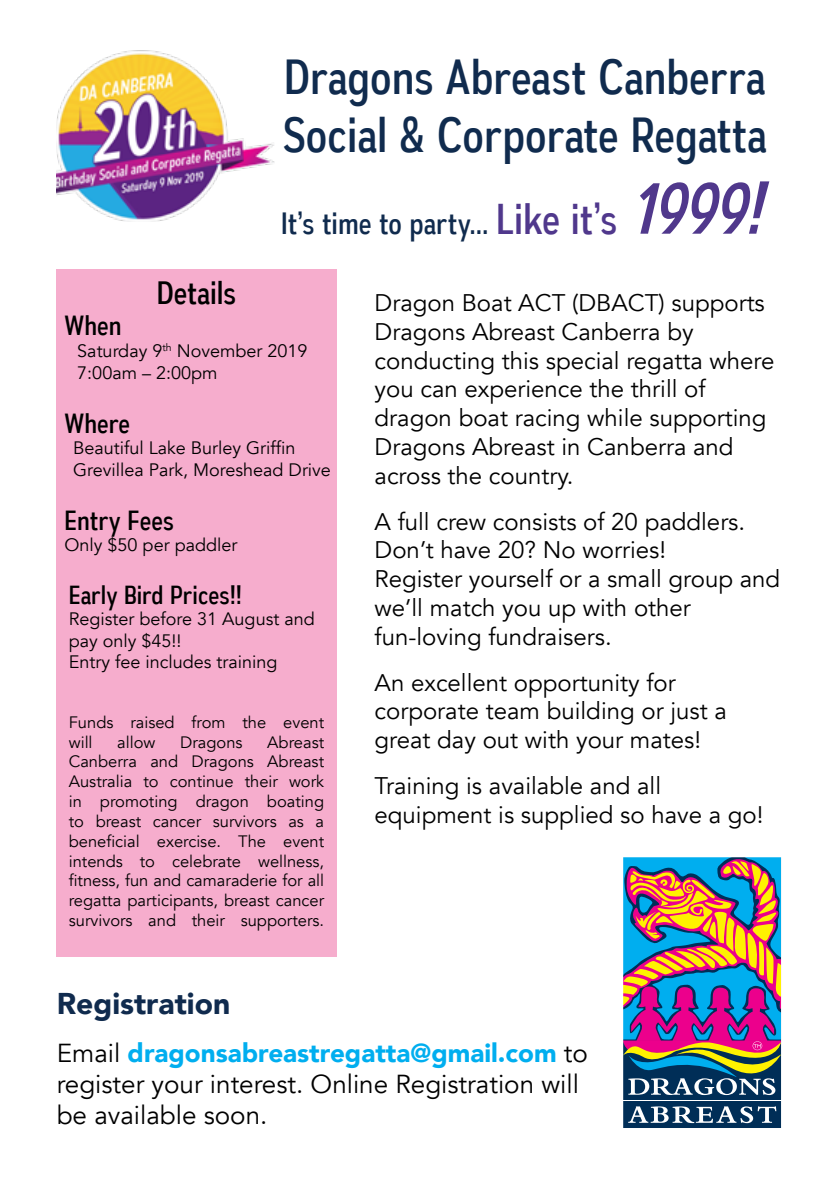
<style>
.page{position:relative;width:840px;height:1191px;background:#fff}
.page>*{position:absolute;margin:0;border:0;box-sizing:border-box;transform-origin:0 0}
.t1{font:48px/57.6px "Autoradiographic Rg";color:#102b4e}
.t2{font:31.6px "Autoradiographic Rg";color:#000}
.t3{font:30px "Autoradiographic Rg";color:#102b4e}
.t4{font:900 30px "Avenir";color:#102b4e}
.t5{font:27px "Autoradiographic Rg";color:#000}
.t6{font:26px/31.2px "Avenir";color:#000}
.t7{font:25.6px "Autoradiographic Rg";color:#000}
.t8{font:24px/28.8px "Avenir";color:#000}
.t9{font:18px/21.6px "Avenir";color:#000}
.t10{font:16.4px/19.8px "Avenir";color:#000}
.s1{font-size:42px;color:#50388c}
.s2{font-style:italic;font-size:72px;color:#50388c}
.s3{font-weight:900;color:#00aeef}
</style>
<div class="page">
<img style="left:56px;top:50px;width:218px;height:171px">
<svg style="left:623px;top:857px;width:159px;height:271px;background:#757082"></svg>
<div style="left:56px;top:269px;width:281px;height:688px;background:#f6adcd"></div>
<h1 class="t1" style="left:283px;top:49px;width:485px">Dragons Abreast Canberra<br>Social &amp; Corporate Regatta</h1>
<p class="t3" style="left:281px;top:206px;width:482px">It’s time to party... <span class="s1">Like it’s</span> <span class="s2">1999!</span></p>
<h2 class="t2" style="left:157px;top:274px;width:81px">Details</h2>
<p class="t5" style="left:64px;top:310px;width:58px">When</p>
<p class="t9" style="left:77px;top:340px;width:232px">Saturday 9<sup>th</sup> November 2019<br>7:00am – 2:00pm</p>
<p class="t5" style="left:64px;top:407px;width:67px">Where</p>
<p class="t9" style="left:73px;top:437px;width:259px">Beautiful Lake Burley Griffin<br>Grevillea Park, Moreshead Drive</p>
<p class="t5" style="left:64px;top:504px;width:111px">Entry Fees</p>
<p class="t9" style="left:64px;top:535px;width:174px">Only $50 per paddler</p>
<p class="t7" style="left:69px;top:580px;width:175px">Early Bird Prices!!</p>
<p class="t9" style="left:69px;top:608px;width:247px">Register before 31 August and pay only $45!!<br>Entry fee includes training</p>
<p class="t10" style="left:69px;top:712px;width:257px">Funds raised from the event will</p>
<p class="t10" style="left:69px;top:732px;width:257px;text-align:justify;text-indent:198px">Abreast Canberra and Dragons Abreast Australia to continue their work in promoting dragon boating to breast cancer survivors as a beneficial exercise. The event intends to celebrate wellness, fitness, fun and camaraderie for all regatta participants, breast cancer survivors and their supporters.</p>
<p class="t10" style="left:117px;top:732px;width:40px">allow</p>
<p class="t10" style="left:180px;top:732px;width:64px">Dragons</p>
<p class="t8" style="left:374px;top:289px;width:401px">Dragon Boat ACT (DBACT) supports<br>Dragons Abreast Canberra by conducting this special regatta where you can experience the thrill of dragon boat racing while supporting<br>Dragons Abreast in Canberra and across the country.</p>
<p class="t8" style="left:374px;top:507px;width:407px">A full crew consists of 20 paddlers.<br>Don’t have 20? No worries!<br>Register yourself or a small group and we’ll match you up with other fun-loving fundraisers.</p>
<p class="t8" style="left:374px;top:668px;width:353px">An excellent opportunity for corporate team building or just a great day out with your mates!</p>
<p class="t8" style="left:374px;top:772px;width:390px">Training is available and all equipment is supplied so have a go!</p>
<p class="t4" style="left:57px;top:977px;width:175px">Registration</p>
<p class="t6" style="left:57px;top:1037px;width:532px">Email <span class="s3">dragonsabreastregatta@gmail.com</span> to register your interest. Online Registration will be available soon.</p>
</div>
